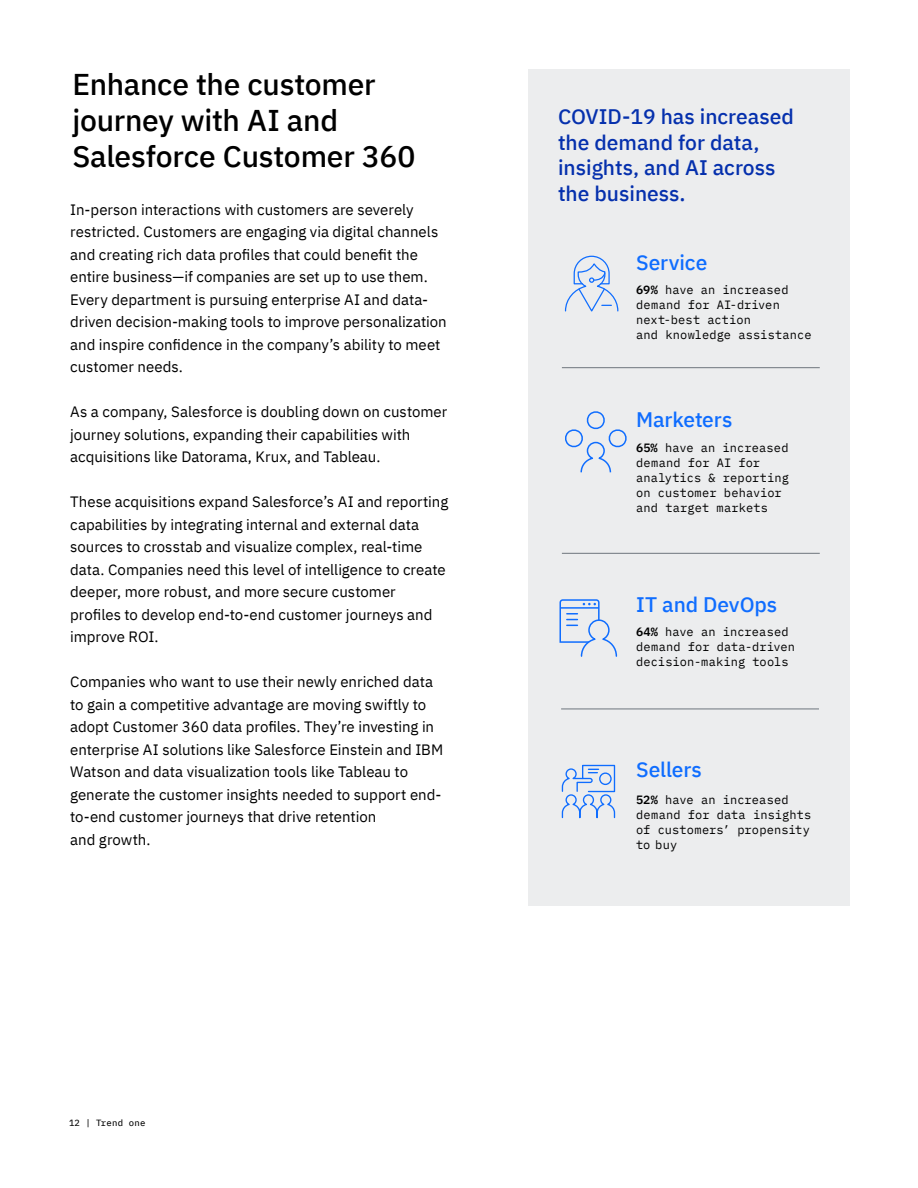
<style>
.page{position:relative;width:918px;height:1188px;background:#fff}
.page>*{position:absolute;margin:0;border:0;box-sizing:border-box;transform-origin:0 0}
.t1{font:500 30px/36px "IBM Plex Sans";letter-spacing:-.01em;color:#000}
.t2{font:500 21px/25.5px "IBM Plex Sans";color:#0530ad}
.t3{font:500 21px "IBM Plex Sans";letter-spacing:-.005em;color:#0f6dff}
.t4{font:15px/22.5px "IBM Plex Sans";color:#000}
.t5{font:12px/15px "IBM Plex Mono";letter-spacing:.01em;color:#000}
.t6{font:9px "IBM Plex Mono Text";letter-spacing:.025em;color:#000}
.s1{font-weight:600}
</style>
<div class="page">
<div style="left:528px;top:69px;width:322px;height:837px;background:#ecedee"></div>
<svg style="left:564px;top:255px;width:55px;height:57px"></svg>
<svg style="left:559px;top:599px;width:59px;height:58px"></svg>
<svg style="left:565px;top:411px;width:62px;height:62px"></svg>
<svg style="left:561px;top:764px;width:55px;height:55px"></svg>
<hr style="left:561px;top:709px;width:258px;height:1px;background:#6e757d">
<hr style="left:562px;top:367px;width:258px;height:1px;background:#6e757d">
<hr style="left:562px;top:553px;width:258px;height:1px;background:#6e757d">
<h1 class="t1" style="left:72px;top:64px;width:345px">Enhance the customer journey with AI and<br>Salesforce Customer 360</h1>
<p class="t4" style="left:70px;top:197px;width:378px">In-person interactions with customers are severely restricted. Customers are engaging via digital channels and creating rich data profiles that could benefit the entire business—if companies are set up to use them.<br>Every department is pursuing enterprise AI and data&shy;driven decision-making tools to improve personalization and inspire confidence in the company’s ability to meet customer needs.</p>
<p class="t4" style="left:70px;top:399px;width:379px">As a company, Salesforce is doubling down on customer journey solutions, expanding their capabilities with acquisitions like Datorama, Krux, and Tableau.</p>
<p class="t4" style="left:70px;top:489px;width:380px">These acquisitions expand Salesforce’s AI and reporting capabilities by integrating internal and external data sources to crosstab and visualize complex, real-time data. Companies need this level of intelligence to create deeper, more robust, and more secure customer profiles to develop end-to-end customer journeys and improve ROI.</p>
<p class="t4" style="left:70px;top:669px;width:375px">Companies who want to use their newly enriched data to gain a competitive advantage are moving swiftly to adopt Customer 360 data profiles. They’re investing in enterprise AI solutions like Salesforce Einstein and IBM Watson and data visualization tools like Tableau to generate the customer insights needed to support end&shy;to-end customer journeys that drive retention<br>and growth.</p>
<p class="t6" style="left:69px;top:1116px;width:78px">12 | Trend one</p>
<h2 class="t2" style="left:558px;top:102px;width:237px">COVID-19 has increased the demand for data, insights, and AI across the business.</h2>
<h2 class="t3" style="left:636px;top:246px;width:73px">Service</h2>
<p class="t5" style="left:636px;top:281px;width:177px"><span class="s1">69%</span> have an increased demand for AI-driven next-best action<br>and knowledge assistance</p>
<h2 class="t3" style="left:636px;top:404px;width:98px">Marketers</h2>
<p class="t5" style="left:636px;top:439px;width:154px"><span class="s1">65%</span> have an increased demand for AI for analytics &amp; reporting on customer behavior and target markets</p>
<h2 class="t3" style="left:636px;top:588px;width:143px">IT and DevOps</h2>
<p class="t5" style="left:636px;top:623px;width:161px"><span class="s1">64%</span> have an increased demand for data-driven decision-making tools</p>
<h2 class="t3" style="left:636px;top:753px;width:67px">Sellers</h2>
<p class="t5" style="left:636px;top:792px;width:177px"><span class="s1">52%</span> have an increased demand for data insights of customers’ propensity to buy</p>
</div>
